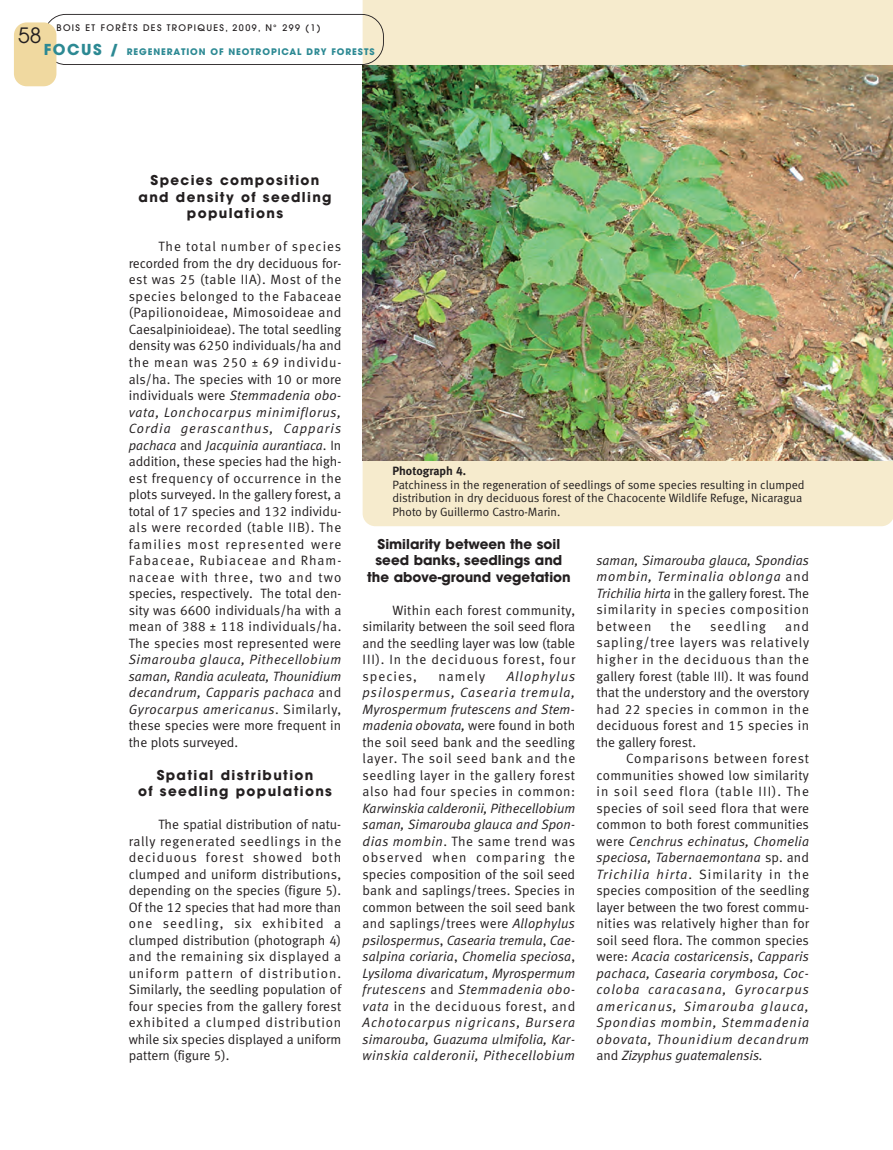
<style>
.page{position:relative;width:893px;height:1150px;background:#fff}
.page>*{position:absolute;margin:0;border:0;box-sizing:border-box;transform-origin:0 0}
.t1{font:21px "Avant Garde";color:#231f20}
.t2{font:13.5px/16.5px "Meta Normal LF";letter-spacing:.02em;color:#231f20;text-align:justify}
.t3{font:italic 13.5px/16.5px "Meta Normal LF";letter-spacing:.035em;color:#231f20;text-align:justify}
.t4{font:700 13.5px/16.5px "Avant Garde";letter-spacing:.1em;color:#231f20;text-align:center}
.t5{font:700 13.5px/16.5px "Avant Garde";color:#231f20;text-align:center}
.t6{font:13.5px "Meta Normal LF";letter-spacing:.075em;color:#231f20}
.t7{font:12px/13.5px "Meta Normal LF";color:#231f20}
.t8{font:12px "Meta Bold LF";color:#231f20}
.t9{font:700 9px "Avant Garde";letter-spacing:.1em;color:#2c8993}
.t10{font:500 9px "Avant Garde";letter-spacing:.15em;color:#231f20}
.s1{font-size:15px}
.s2{font-style:italic}
.s3{font-style:normal}
</style>
<div class="page">
<div style="left:363px;top:0;width:530px;height:526px;background:#f6ebcd"></div>
<img style="left:363px;top:65px;width:530px;height:395px">
<svg style="left:48px;top:14px;width:336px;height:51px"></svg>
<div style="left:14px;top:22px;width:42px;height:64px;background:#f0d9a0;border-radius:13px"></div>
<h1 class="t1" style="left:18px;top:23px;width:25px">58</h1>
<p class="t10" style="left:56px;top:22px;width:266px">BOIS ET FORÊTS DES TROPIQUES, 2009, N° 299 (1)</p>
<p class="t9" style="left:44px;top:46px;width:332px"><span class="s1">FOCUS /</span> REGENERATION OF NEOTROPICAL DRY FORESTS</p>
<p class="t4" style="left:138px;top:172px;width:195px">Species composition and density of seedling populations</p>
<p class="t2" style="left:129px;top:238px;width:214px;text-indent:30px">The total number of species recorded from the dry deciduous for&shy;est was 25 (table IIA). Most of the species belonged to the Fabaceae (Papilionoideae, Mimosoideae and Caesalpinioideae). The total seedling density was 6250 individuals/ha and the mean was 250 ± 69 individu&shy;als/ha. The species with 10 or more individuals were <span class="s2">Stemmadenia obo&shy;vata, Lonchocarpus minimiflorus, Cordia gerascanthus, Capparis pachaca</span> and <span class="s2">Jacquinia aurantiaca</span>. In addition, these species had the high&shy;est frequency of occurrence in the plots surveyed. In the gallery forest, a total of 17 species and 132 individu&shy;als were recorded (table IIB). The families most represented were Fabaceae, Rubiaceae and Rham&shy;naceae with three, two and two species, respectively. The total den&shy;sity was 6600 individuals/ha with a mean of 388 ± 118 individuals/ha.<br>The species most represented were</p>
<p class="t3" style="left:129px;top:651px;width:214px">Simarouba glauca, Pithecellobium saman, Randia aculeata, Thounidium decandrum, Capparis pachaca <span class="s3">and </span>Gyrocarpus americanus<span class="s3">. Similarly, these species were more frequent in the plots surveyed.</span></p>
<p class="t4" style="left:138px;top:766px;width:195px">Spatial distribution<br>of seedling populations</p>
<p class="t2" style="left:129px;top:816px;width:214px;text-indent:30px">The spatial distribution of natu&shy;rally regenerated seedlings in the deciduous forest showed both clumped and uniform distributions, depending on the species (figure 5).<br>Of the 12 species that had more than one seedling, six exhibited a clumped distribution (photograph 4) and the remaining six displayed a uniform pattern of distribution.<br>Similarly, the seedling population of four species from the gallery forest exhibited a clumped distribution while six species displayed a uniform pattern (figure 5).</p>
<p class="t8" style="left:392px;top:463px;width:75px">Photograph 4.</p>
<p class="t7" style="left:392px;top:477px;width:414px">Patchiness in the regeneration of seedlings of some species resulting in clumped distribution in dry deciduous forest of the Chacocente Wildlife Refuge, Nicaragua<br>Photo by Guillermo Castro-Marin.</p>
<p class="t5" style="left:367px;top:535px;width:205px">Similarity between the soil seed banks, seedlings and the above-ground vegetation</p>
<p class="t2" style="left:363px;top:601px;width:214px;text-indent:30px">Within each forest community, similarity between the soil seed flora and the seedling layer was low (table III). In the deciduous forest, four species,</p>
<p class="t2" style="left:363px;top:667px;width:214px;text-indent:144px"><span class="s2">Allophylus psilospermus, Casearia tremula, Myrospermum frutescens and Stem&shy;madenia obovata,</span> were found in both the soil seed bank and the seedling layer. The soil seed bank and the seedling layer in the gallery forest also had four species in common:</p>
<p class="t3" style="left:363px;top:799px;width:214px">Karwinskia calderonii, Pithecellobium saman, Simarouba glauca and Spon&shy;dias mombin<span class="s3">. The same trend was observed when comparing the species composition of the soil seed bank and saplings/trees. Species in common between the soil seed bank and saplings/trees were</span> Allophylus psilospermus<span class="s3">,</span> Casearia tremula<span class="s3">,</span> Cae&shy;salpina coriaria<span class="s3">,</span> Chomelia speciosa<span class="s3">, </span>Lysiloma divaricatum<span class="s3">,</span> Myrospermum frutescens <span class="s3">and</span> Stemmadenia obo&shy;vata <span class="s3">in the deciduous forest, and </span>Achotocarpus nigricans, Bursera simarouba, Guazuma ulmifolia, Kar&shy;winskia calderonii, Pithecellobium</p>
<p class="t2" style="left:439px;top:667px;width:48px">namely</p>
<p class="t3" style="left:596px;top:551px;width:214px">saman, Simarouba glauca, Spondias mombin, Terminalia oblonga <span class="s3">and </span>Trichilia hirta <span class="s3">in the gallery forest. The similarity in species composition between</span></p>
<p class="t2" style="left:671px;top:617px;width:22px">the</p>
<p class="t6" style="left:710px;top:618px;width:57px">seedling</p>
<p class="t2" style="left:596px;top:617px;width:214px;text-indent:189px">and sapling/tree layers was relatively higher in the deciduous than the gallery forest (table III). It was found that the understory and the overstory had 22 species in common in the deciduous forest and 15 species in the gallery forest.</p>
<p class="t2" style="left:596px;top:749px;width:214px;text-indent:30px">Comparisons between forest communities showed low similarity in soil seed flora (table III). The species of soil seed flora that were common to both forest communities were <span class="s2">Cenchrus echinatus, Chomelia speciosa, Tabernaemontana</span> sp. and <span class="s2">Trichilia hirta</span>. Similarity in the species composition of the seedling layer between the two forest commu&shy;nities was relatively higher than for soil seed flora. The common species were: <span class="s2">Acacia costaricensis</span>, <span class="s2">Capparis pachaca, Casearia corymbosa, Coc&shy;coloba caracasana, Gyrocarpus americanus, Simarouba glauca, Spondias mombin, Stemmadenia obovata, Thounidium decandrum </span>and <span class="s2">Zizyphus guatemalensis.</span></p>
</div>
